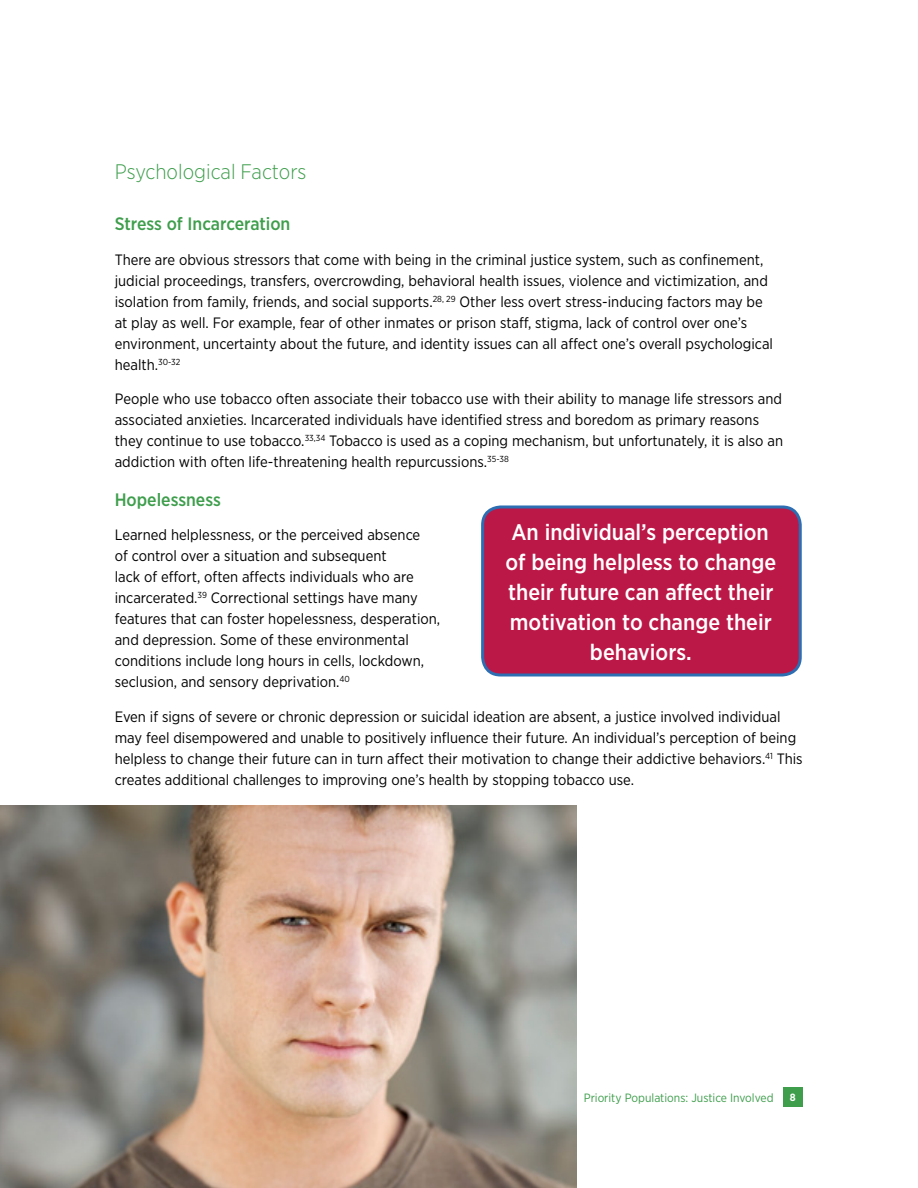
<style>
.page{position:relative;width:918px;height:1188px;background:#fff}
.page>*{position:absolute;margin:0;border:0;box-sizing:border-box;transform-origin:0 0}
.t1{font:500 22.5px/30px "Gotham Narrow";color:#fff;text-align:center}
.t2{font:300 21px "Gotham Narrow";color:#3e9e4c}
.t3{font:500 18px "Gotham Narrow";color:#3e9e4c}
.t4{font:15px/21px "Gotham Narrow";color:#000}
.t5{font:12px "Gotham Narrow";color:#3e9e4c}
.t6{font:700 10.5px "Gotham Narrow";color:#fff}
</style>
<div class="page">
<div style="left:783px;top:1088px;width:19px;height:19px;background:#3e9e4c"></div>
<div style="left:483px;top:507px;width:317px;height:168px;background:#bb1847;border-radius:18px"></div>
<div style="left:481px;top:506px;width:321px;height:170px;border:3px solid #2d6db2;border-radius:18px"></div>
<img style="left:0;top:806px;width:576px;height:382px">
<h2 class="t2" style="left:115px;top:159px;width:193px">Psychological Factors</h2>
<p class="t3" style="left:115px;top:213px;width:177px">Stress of Incarceration</p>
<p class="t4" style="left:115px;top:249px;width:660px">There are obvious stressors that come with being in the criminal justice system, such as confinement, judicial proceedings, transfers, overcrowding, behavioral health issues, violence and victimization, and isolation from family, friends, and social supports.<sup>28,</sup> <sup>29</sup> Other less overt stress-inducing factors may be at play as well. For example, fear of other inmates or prison staff, stigma, lack of control over one’s environment, uncertainty about the future, and identity issues can all affect one’s overall psychological health.<sup>30-32</sup></p>
<p class="t4" style="left:115px;top:388px;width:670px">People who use tobacco often associate their tobacco use with their ability to manage life stressors and associated anxieties. Incarcerated individuals have identified stress and boredom as primary reasons they continue to use tobacco.<sup>33,34</sup> Tobacco is used as a coping mechanism, but unfortunately, it is also an addiction with often life-threatening health repurcussions.<sup>35-38</sup></p>
<p class="t3" style="left:115px;top:488px;width:108px">Hopelessness</p>
<p class="t4" style="left:115px;top:524px;width:327px">Learned helplessness, or the perceived absence<br>of control over a situation and subsequent<br>lack of effort, often affects individuals who are incarcerated.<sup>39</sup> Correctional settings have many features that can foster hopelessness, desperation, and depression. Some of these environmental conditions include long hours in cells, lockdown, seclusion, and sensory deprivation.<sup>40</sup></p>
<p class="t4" style="left:115px;top:706px;width:689px">Even if signs of severe or chronic depression or suicidal ideation are absent, a justice involved individual may feel disempowered and unable to positively influence their future. An individual’s perception of being helpless to change their future can in turn affect their motivation to change their addictive behaviors.<sup>41</sup> This creates additional challenges to improving one’s health by stopping tobacco use.</p>
<h1 class="t1" style="left:505px;top:517px;width:273px">An individual’s perception of being helpless to change their future can affect their motivation to change their behaviors.</h1>
<p class="t5" style="left:584px;top:1090px;width:191px">Priority Populations: Justice Involved</p>
<p class="t6" style="left:790px;top:1091px;width:7px">8</p>
</div>
